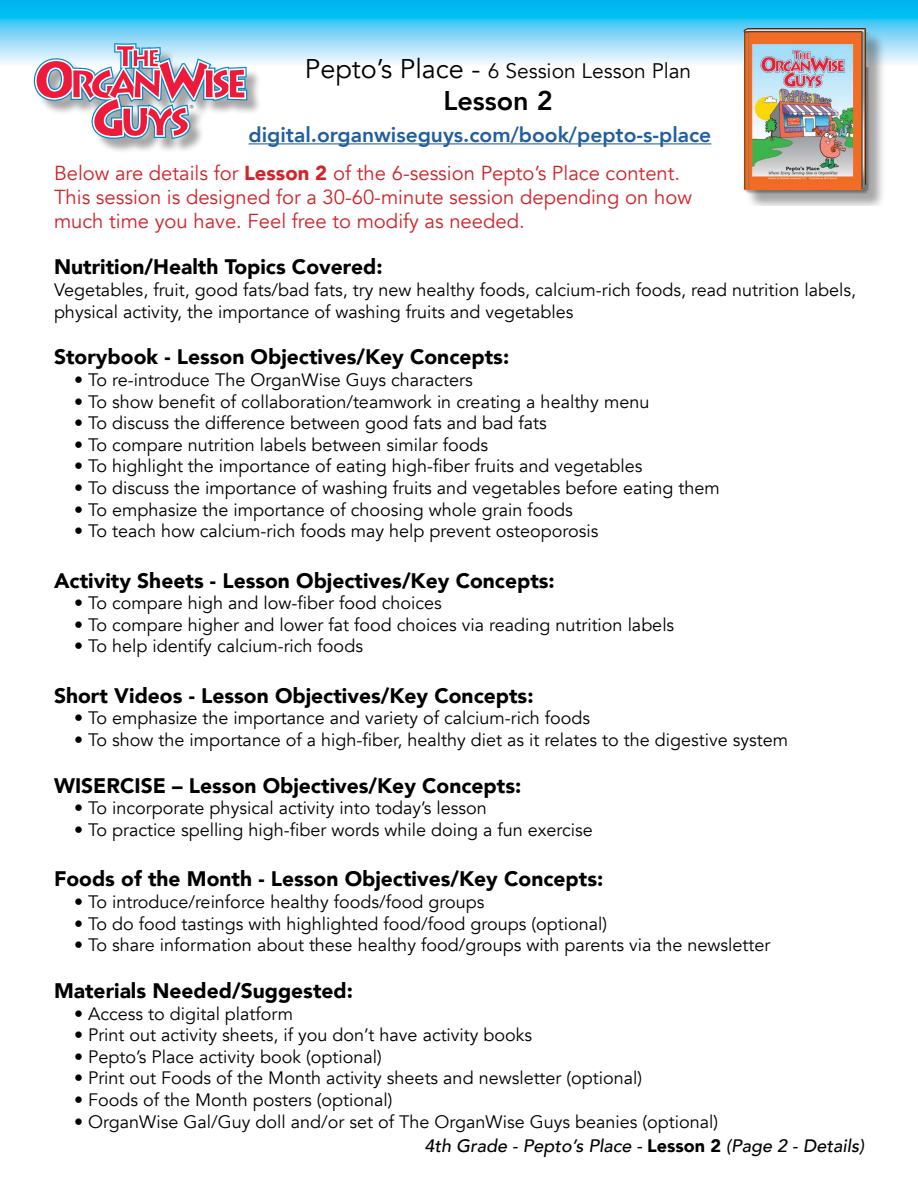
<style>
.page{position:relative;width:918px;height:1188px;background:#fff}
.page>*{position:absolute;margin:0;border:0;box-sizing:border-box;transform-origin:0 0}
.t1{font:800 27px "Avenir";color:#000}
.t2{font:900 21px "Avenir";color:#000}
.t3{font:800 21px "Avenir";color:#215e9e}
.t4{font:21px "Avenir";color:#000}
.t5{font:20.25px/24.3px "Avenir";color:#d2232a}
.t6{font:18px/21.6px "Avenir";color:#000}
.t7{font:italic 500 18px "Avenir";color:#000}
.s1{font-size:27px}
.s2{font-weight:900}
.s3{font-weight:900;font-style:normal}
</style>
<div class="page">
<svg style="left:0;top:0;width:918px;height:64px;background:#5acef5"></svg>
<div style="left:36px;top:45px;width:226px;height:109px;background:#000;opacity:.35"></div>
<svg style="left:32px;top:42px;width:217px;height:98px"></svg>
<hr style="left:249px;top:143px;width:462px;height:1px;background:#215e9e">
<div style="left:746px;top:31px;width:141px;height:174px;background:#000;opacity:.35"></div>
<img style="left:731px;top:20px;width:150px;height:185px">
<img style="left:744px;top:28px;width:122px;height:161px">
<p class="t4" style="left:305px;top:58px;width:388px"><span class="s1">Pepto’s Place -</span> 6 Session Lesson Plan</p>
<h1 class="t1" style="left:443px;top:80px;width:111px">Lesson 2</h1>
<p class="t3" style="left:249px;top:119px;width:464px">digital.organwiseguys.com/book/pepto-s-place</p>
<p class="t5" style="left:54px;top:161px;width:639px">Below are details for <span class="s2">Lesson 2</span> of the 6-session Pepto’s Place content.<br>This session is designed for a 30-60-minute session depending on how much time you have. Feel free to modify as needed.</p>
<p class="t2" style="left:54px;top:249px;width:330px">Nutrition/Health Topics Covered:</p>
<p class="t6" style="left:54px;top:279px;width:804px">Vegetables, fruit, good fats/bad fats, try new healthy foods, calcium-rich foods, read nutrition labels, physical activity, the importance of washing fruits and vegetables</p>
<p class="t2" style="left:54px;top:339px;width:457px">Storybook - Lesson Objectives/Key Concepts:</p>
<p class="t6" style="left:74px;top:369px;width:400px">• To re-introduce The OrganWise Guys characters</p>
<p class="t6" style="left:74px;top:391px;width:577px">• To show benefit of collaboration/teamwork in creating a healthy menu</p>
<p class="t6" style="left:74px;top:413px;width:474px">• To discuss the difference between good fats and bad fats</p>
<p class="t6" style="left:74px;top:434px;width:416px">• To compare nutrition labels between similar foods</p>
<p class="t6" style="left:74px;top:456px;width:570px">• To highlight the importance of eating high-fiber fruits and vegetables</p>
<p class="t6" style="left:74px;top:477px;width:647px">• To discuss the importance of washing fruits and vegetables before eating them</p>
<p class="t6" style="left:74px;top:499px;width:500px">• To emphasize the importance of choosing whole grain foods</p>
<p class="t6" style="left:74px;top:521px;width:526px">• To teach how calcium-rich foods may help prevent osteoporosis</p>
<p class="t2" style="left:54px;top:562px;width:502px">Activity Sheets - Lesson Objectives/Key Concepts:</p>
<p class="t6" style="left:74px;top:593px;width:369px">• To compare high and low-fiber food choices</p>
<p class="t6" style="left:74px;top:614px;width:602px">• To compare higher and lower fat food choices via reading nutrition labels</p>
<p class="t6" style="left:74px;top:636px;width:290px">• To help identify calcium-rich foods</p>
<p class="t2" style="left:54px;top:677px;width:481px">Short Videos - Lesson Objectives/Key Concepts:</p>
<p class="t6" style="left:74px;top:708px;width:518px">• To emphasize the importance and variety of calcium-rich foods</p>
<p class="t6" style="left:74px;top:729px;width:716px">• To show the importance of a high-fiber, healthy diet as it relates to the digestive system</p>
<p class="t2" style="left:54px;top:767px;width:469px">WISERCISE – Lesson Objectives/Key Concepts:</p>
<p class="t6" style="left:74px;top:798px;width:414px">• To incorporate physical activity into today’s lesson</p>
<p class="t6" style="left:74px;top:819px;width:520px">• To practice spelling high-fiber words while doing a fun exercise</p>
<p class="t2" style="left:54px;top:861px;width:551px">Foods of the Month - Lesson Objectives/Key Concepts:</p>
<p class="t6" style="left:74px;top:891px;width:412px">• To introduce/reinforce healthy foods/food groups</p>
<p class="t6" style="left:74px;top:913px;width:535px">• To do food tastings with highlighted food/food groups (optional)</p>
<p class="t6" style="left:74px;top:935px;width:698px">• To share information about these healthy food/groups with parents via the newsletter</p>
<p class="t2" style="left:54px;top:973px;width:301px">Materials Needed/Suggested:</p>
<p class="t6" style="left:74px;top:1003px;width:221px">• Access to digital platform</p>
<p class="t6" style="left:74px;top:1025px;width:460px">• Print out activity sheets, if you don’t have activity books</p>
<p class="t6" style="left:74px;top:1046px;width:309px">• Pepto’s Place activity book (optional)</p>
<p class="t6" style="left:74px;top:1068px;width:570px">• Print out Foods of the Month activity sheets and newsletter (optional)</p>
<p class="t6" style="left:74px;top:1089px;width:320px">• Foods of the Month posters (optional)</p>
<p class="t6" style="left:74px;top:1111px;width:646px">• OrganWise Gal/Guy doll and/or set of The OrganWise Guys beanies (optional)</p>
<p class="t7" style="left:425px;top:1135px;width:441px">4th Grade - Pepto’s Place - <span class="s3">Lesson 2</span> (Page 2 - Details)</p>
</div>
